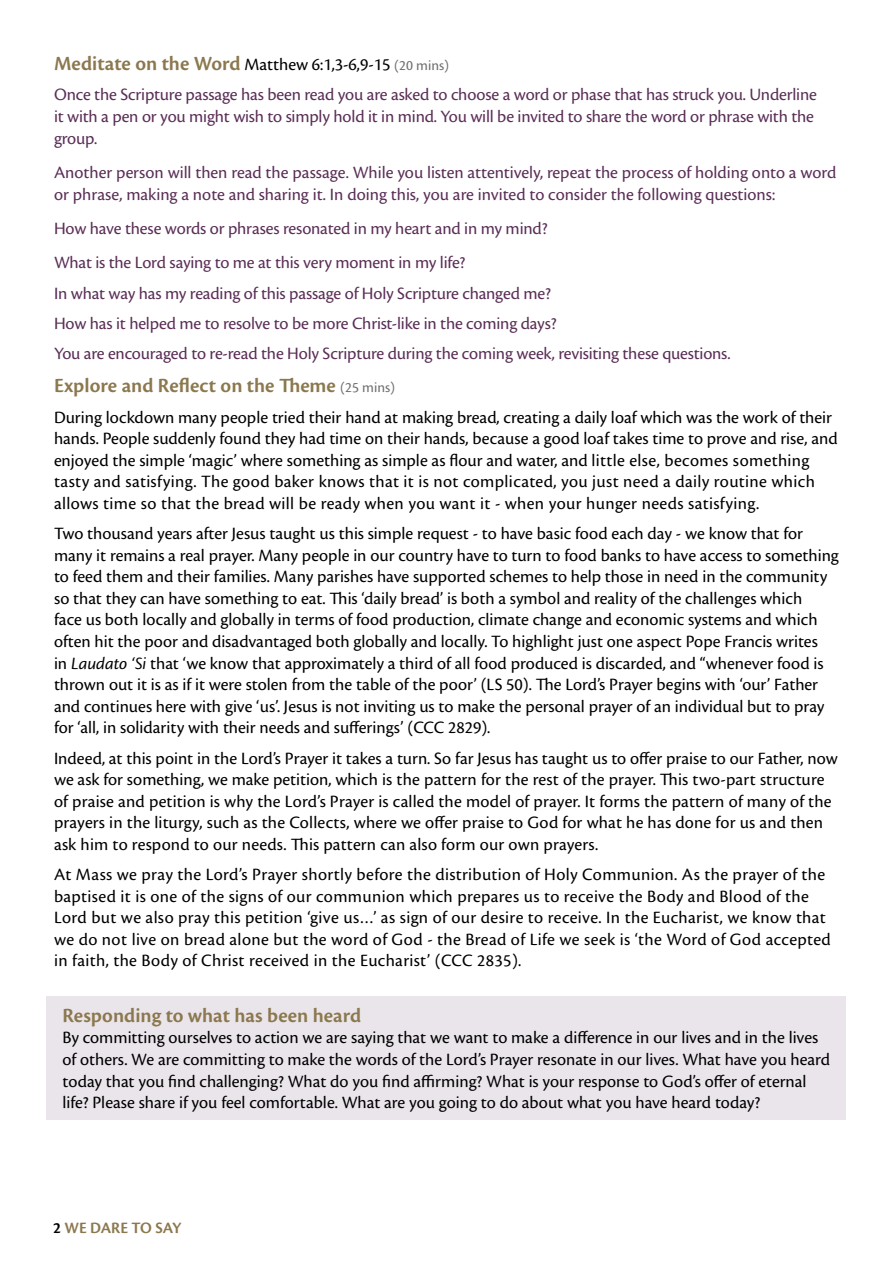
<style>
.page{position:relative;width:893px;height:1263px;background:#fff}
.page>*{position:absolute;margin:0;border:0;box-sizing:border-box;transform-origin:0 0}
.t1{font:600 21px "Cronos Pro";color:#8b784e}
.t2{font:18px/21.6px "Cronos Pro";color:#000}
.t3{font:18px/30.2px "Cronos Pro";letter-spacing:-.01em;color:#5b2f57}
.t4{font:18px/21.6px "Cronos Pro";letter-spacing:.02em;color:#000}
.t5{font:600 16.5px "Cronos Pro";letter-spacing:-.005em;color:#8b784e}
.s1{font-weight:600;font-size:21px;color:#8b784e}
.s2{color:#000}
.s3{font-size:15px;color:#6f6f6e}
.s4{font-weight:400;font-size:15px;color:#6f6f6e}
.s5{font-style:italic}
</style>
<div class="page">
<div style="left:47px;top:996px;width:799px;height:123px;background:#eae5eb"></div>
<p class="t3" style="left:54px;top:50px;width:764px"><span class="s1">Meditate on the Word</span> <span class="s2">Matthew 6:1,3-6,9-15</span> <span class="s3">(20 mins)<br></span>Once the Scripture passage has been read you are asked to choose a word or phase that has struck you. Underline</p>
<p class="t3" style="left:54px;top:106px;width:761px;line-height:21.6px">it with a pen or you might wish to simply hold it in mind. You will be invited to share the word or phrase with the group.</p>
<p class="t3" style="left:54px;top:162px;width:784px;line-height:21.6px">Another person will then read the passage. While you listen attentively, repeat the process of holding onto a word or phrase, making a note and sharing it. In doing this, you are invited to consider the following questions:</p>
<p class="t3" style="left:54px;top:211px;width:495px;line-height:34.3px">How have these words or phrases resonated in my heart and in my mind?<br>What is the Lord saying to me at this very moment in my life?</p>
<p class="t3" style="left:54px;top:278px;width:678px">In what way has my reading of this passage of Holy Scripture changed me?<br>How has it helped me to resolve to be more Christ-like in the coming days?<br>You are encouraged to re-read the Holy Scripture during the coming week, revisiting these questions.</p>
<p class="t1" style="left:54px;top:374px;width:343px">Explore and Reflect on the Theme <span class="s4">(25 mins)</span></p>
<p class="t2" style="left:54px;top:406px;width:785px">During lockdown many people tried their hand at making bread, creating a daily loaf which was the work of their hands. People suddenly found they had time on their hands, because a good loaf takes time to prove and rise, and enjoyed the simple ‘magic’ where something as simple as flour and water, and little else, becomes something tasty and satisfying. The good baker knows that it is not complicated, you just need a daily routine which allows time so that the bread will be ready when you want it - when your hunger needs satisfying.</p>
<p class="t2" style="left:54px;top:523px;width:786px">Two thousand years after Jesus taught us this simple request - to have basic food each day - we know that for many it remains a real prayer. Many people in our country have to turn to food banks to have access to something to feed them and their families. Many parishes have supported schemes to help those in need in the community so that they can have something to eat. This ‘daily bread’ is both a symbol and reality of the challenges which<br>face us both locally and globally in terms of food production, climate change and economic systems and which often hit the poor and disadvantaged both globally and locally. To highlight just one aspect Pope Francis writes<br>in <span class="s5">Laudato ‘Si</span> that ‘we know that approximately a third of all food produced is discarded, and “whenever food is thrown out it is as if it were stolen from the table of the poor’ (LS 50). The Lord’s Prayer begins with ‘our’ Father and continues here with give ‘us’. Jesus is not inviting us to make the personal prayer of an individual but to pray for ‘all, in solidarity with their needs and sufferings’ (CCC 2829).</p>
<p class="t2" style="left:54px;top:747px;width:785px">Indeed, at this point in the Lord’s Prayer it takes a turn. So far Jesus has taught us to offer praise to our Father, now we ask for something, we make petition, which is the pattern for the rest of the prayer. This two-part structure of praise and petition is why the Lord’s Prayer is called the model of prayer. It forms the pattern of many of the prayers in the liturgy, such as the Collects, where we offer praise to God for what he has done for us and then ask him to respond to our needs. This pattern can also form our own prayers.</p>
<p class="t4" style="left:54px;top:864px;width:778px">At Mass we pray the Lord’s Prayer shortly before the distribution of Holy Communion. As the prayer of the baptised it is one of the signs of our communion which prepares us to receive the Body and Blood of the Lord but we also pray this petition ‘give us…’ as sign of our desire to receive. In the Eucharist, we know that we do not live on bread alone but the word of God - the Bread of Life we seek is ‘the Word of God accepted in faith, the Body of Christ received in the Eucharist’ (CCC 2835).</p>
<p class="t1" style="left:63px;top:1003px;width:300px">Responding to what has been heard</p>
<p class="t2" style="left:63px;top:1027px;width:769px">By committing ourselves to action we are saying that we want to make a difference in our lives and in the lives of others. We are committing to make the words of the Lord’s Prayer resonate in our lives. What have you heard today that you find challenging? What do you find affirming? What is your response to God’s offer of eternal life? Please share if you feel comfortable. What are you going to do about what you have heard today?</p>
<p class="t5" style="left:53px;top:1219px;width:130px"><span class="s2">2</span> WE DARE TO SAY</p>
</div>
